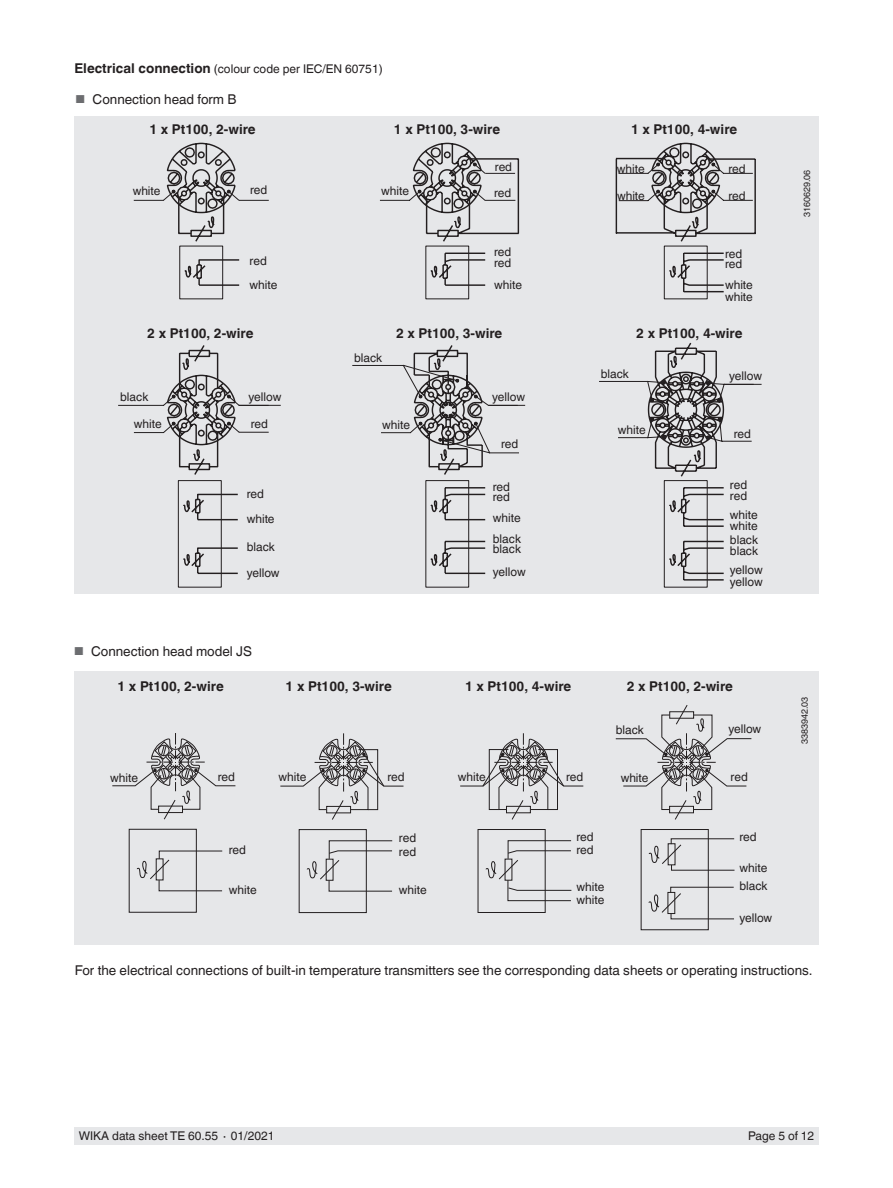
<style>
.page{position:relative;width:893px;height:1188px;background:#fff}
.page>*{position:absolute;margin:0;border:0;box-sizing:border-box;transform-origin:0 0}
.t1{font:13.5px "Helvetica World";color:#231f20}
.t2{font:700 13.5px "Helvetica World";color:#231f20}
.t3{font:12px/10.5px "Helvetica World";color:#231f20}
.t4{font:9px "Helvetica World";color:#231f20}
.s1{font-weight:700;font-size:13.5px}
.s2{font-size:11.55px;color:#6c6d70}
</style>
<div class="page">
<div style="left:74px;top:1128px;width:745px;height:17px;background:#e6e7e9"></div>
<div style="left:74px;top:671px;width:744px;height:273px;background:#e6e7e9"></div>
<div style="left:74px;top:117px;width:745px;height:477px;background:#e6e7e9"></div>
<svg style="left:112px;top:733px;width:124px;height:87px"></svg>
<div style="left:129px;top:829px;width:68px;height:84px;border:1px solid #231f20"></div>
<svg style="left:136px;top:850px;width:87px;height:42px"></svg>
<div style="left:299px;top:829px;width:68px;height:84px;border:1px solid #231f20"></div>
<svg style="left:306px;top:840px;width:87px;height:52px"></svg>
<svg style="left:280px;top:733px;width:124px;height:87px"></svg>
<div style="left:478px;top:829px;width:68px;height:84px;border:1px solid #231f20"></div>
<svg style="left:460px;top:733px;width:124px;height:87px"></svg>
<svg style="left:485px;top:840px;width:87px;height:62px"></svg>
<div style="left:641px;top:829px;width:68px;height:101px;border:1px solid #231f20"></div>
<svg style="left:648px;top:886px;width:86px;height:34px"></svg>
<svg style="left:648px;top:838px;width:87px;height:33px"></svg>
<svg style="left:615px;top:705px;width:137px;height:115px"></svg>
<svg style="left:166px;top:143px;width:548px;height:56px"></svg>
<svg style="left:171px;top:157px;width:585px;height:280px"></svg>
<svg style="left:618px;top:191px;width:41px;height:11px"></svg>
<hr style="left:470px;top:158px;width:49px;height:2px;background:#231f20">
<hr style="left:518px;top:159px;width:1px;height:74px;background:#231f20">
<svg style="left:178px;top:422px;width:530px;height:166px"></svg>
<svg style="left:182px;top:486px;width:542px;height:95px"></svg>
<svg style="left:598px;top:341px;width:156px;height:137px"></svg>
<hr style="left:239px;top:405px;width:42px;height:1px;background:#231f20">
<hr style="left:488px;top:405px;width:37px;height:1px;background:#231f20">
<hr style="left:724px;top:384px;width:38px;height:1px;background:#231f20">
<p class="t3" style="left:74px;top:64px;width:310px"><span class="s1">Electrical connection</span> (colour code per IEC/EN 60751)</p>
<p class="t1" style="left:76px;top:92px;width:162px"><span class="s2">■</span> Connection head form B</p>
<p class="t2" style="left:149px;top:122px;width:108px">1 x Pt100, 2-wire</p>
<p class="t2" style="left:394px;top:122px;width:108px">1 x Pt100, 3-wire</p>
<p class="t2" style="left:631px;top:122px;width:108px">1 x Pt100, 4-wire</p>
<p class="t3" style="left:495px;top:162px;width:19px">red</p>
<p class="t3" style="left:617px;top:164px;width:29px">white</p>
<p class="t3" style="left:728px;top:164px;width:19px">red</p>
<p class="t3" style="left:250px;top:185px;width:19px">red</p>
<p class="t3" style="left:381px;top:185px;width:29px">white</p>
<p class="t3" style="left:133px;top:186px;width:29px">white</p>
<p class="t3" style="left:494px;top:188px;width:19px">red</p>
<p class="t3" style="left:617px;top:190px;width:29px">white</p>
<p class="t3" style="left:728px;top:191px;width:19px">red</p>
<p class="t3" style="left:250px;top:248px;width:29px;line-height:24px">red white</p>
<p class="t3" style="left:494px;top:247px;width:19px">red red</p>
<p class="t3" style="left:494px;top:280px;width:29px">white</p>
<p class="t3" style="left:725px;top:248px;width:19px">red red</p>
<p class="t3" style="left:725px;top:279px;width:29px;line-height:12px">white white</p>
<p class="t2" style="left:147px;top:325px;width:108px">2 x Pt100, 2-wire</p>
<p class="t2" style="left:396px;top:325px;width:108px">2 x Pt100, 3-wire</p>
<p class="t2" style="left:636px;top:325px;width:108px">2 x Pt100, 4-wire</p>
<p class="t3" style="left:120px;top:392px;width:30px">black</p>
<p class="t3" style="left:134px;top:418px;width:29px">white</p>
<p class="t3" style="left:249px;top:392px;width:34px">yellow</p>
<p class="t3" style="left:251px;top:419px;width:19px">red</p>
<p class="t3" style="left:354px;top:352px;width:30px">black</p>
<p class="t3" style="left:382px;top:419px;width:29px">white</p>
<p class="t3" style="left:492px;top:392px;width:34px">yellow</p>
<p class="t3" style="left:501px;top:439px;width:19px">red</p>
<p class="t3" style="left:493px;top:481px;width:19px">red red</p>
<p class="t3" style="left:493px;top:513px;width:29px">white</p>
<p class="t3" style="left:247px;top:481px;width:29px;line-height:25.5px">red white</p>
<p class="t3" style="left:247px;top:534px;width:34px;line-height:25.5px">black yellow</p>
<p class="t3" style="left:493px;top:533px;width:30px">black black</p>
<p class="t3" style="left:493px;top:566px;width:34px">yellow</p>
<p class="t3" style="left:601px;top:369px;width:30px">black</p>
<p class="t3" style="left:618px;top:425px;width:29px">white</p>
<p class="t3" style="left:729px;top:370px;width:34px">yellow</p>
<p class="t3" style="left:734px;top:428px;width:19px">red</p>
<p class="t3" style="left:730px;top:480px;width:19px">red red</p>
<p class="t3" style="left:730px;top:510px;width:29px">white white</p>
<p class="t3" style="left:730px;top:535px;width:30px">black black</p>
<p class="t3" style="left:730px;top:563px;width:34px;line-height:12px">yellow yellow</p>
<p class="t1" style="left:74px;top:643px;width:179px"><span class="s2">■</span> Connection head model JS</p>
<p class="t2" style="left:118px;top:679px;width:108px">1 x Pt100, 2-wire</p>
<p class="t2" style="left:286px;top:679px;width:108px">1 x Pt100, 3-wire</p>
<p class="t2" style="left:465px;top:679px;width:108px">1 x Pt100, 4-wire</p>
<p class="t2" style="left:627px;top:679px;width:108px">2 x Pt100, 2-wire</p>
<p class="t3" style="left:616px;top:725px;width:30px">black</p>
<p class="t3" style="left:728px;top:723px;width:34px">yellow</p>
<p class="t3" style="left:110px;top:772px;width:29px">white</p>
<p class="t3" style="left:218px;top:771px;width:19px">red</p>
<p class="t3" style="left:278px;top:771px;width:29px">white</p>
<p class="t3" style="left:387px;top:771px;width:19px">red</p>
<p class="t3" style="left:458px;top:772px;width:29px">white</p>
<p class="t3" style="left:566px;top:771px;width:19px">red</p>
<p class="t3" style="left:621px;top:773px;width:29px">white</p>
<p class="t3" style="left:731px;top:771px;width:19px">red</p>
<p class="t4" style="left:802px;top:217px;width:49px;rotate:-90deg">3160629.06</p>
<p class="t4" style="left:799px;top:744px;width:49px;rotate:-90deg">3383942.03</p>
<p class="t3" style="left:739px;top:832px;width:19px">red</p>
<p class="t3" style="left:739px;top:880px;width:30px">black</p>
<p class="t3" style="left:739px;top:913px;width:34px">yellow</p>
<p class="t1" style="left:75px;top:962px;width:739px">For the electrical connections of built-in temperature transmitters see the corresponding data sheets or operating instructions.</p>
<p class="t3" style="left:576px;top:832px;width:19px">red</p>
<p class="t3" style="left:399px;top:832px;width:19px">red</p>
<p class="t3" style="left:229px;top:845px;width:19px">red</p>
<p class="t3" style="left:576px;top:845px;width:19px">red</p>
<p class="t3" style="left:399px;top:846px;width:19px">red</p>
<p class="t3" style="left:739px;top:863px;width:29px">white</p>
<p class="t3" style="left:576px;top:881px;width:29px">white</p>
<p class="t3" style="left:229px;top:884px;width:29px">white</p>
<p class="t3" style="left:399px;top:885px;width:29px">white</p>
<p class="t3" style="left:576px;top:895px;width:29px">white</p>
<p class="t3" style="left:79px;top:1131px;width:197px">WIKA data sheet TE 60.55 ∙ 01/2021</p>
<p class="t3" style="left:748px;top:1131px;width:68px">Page 5 of 12</p>
</div>
